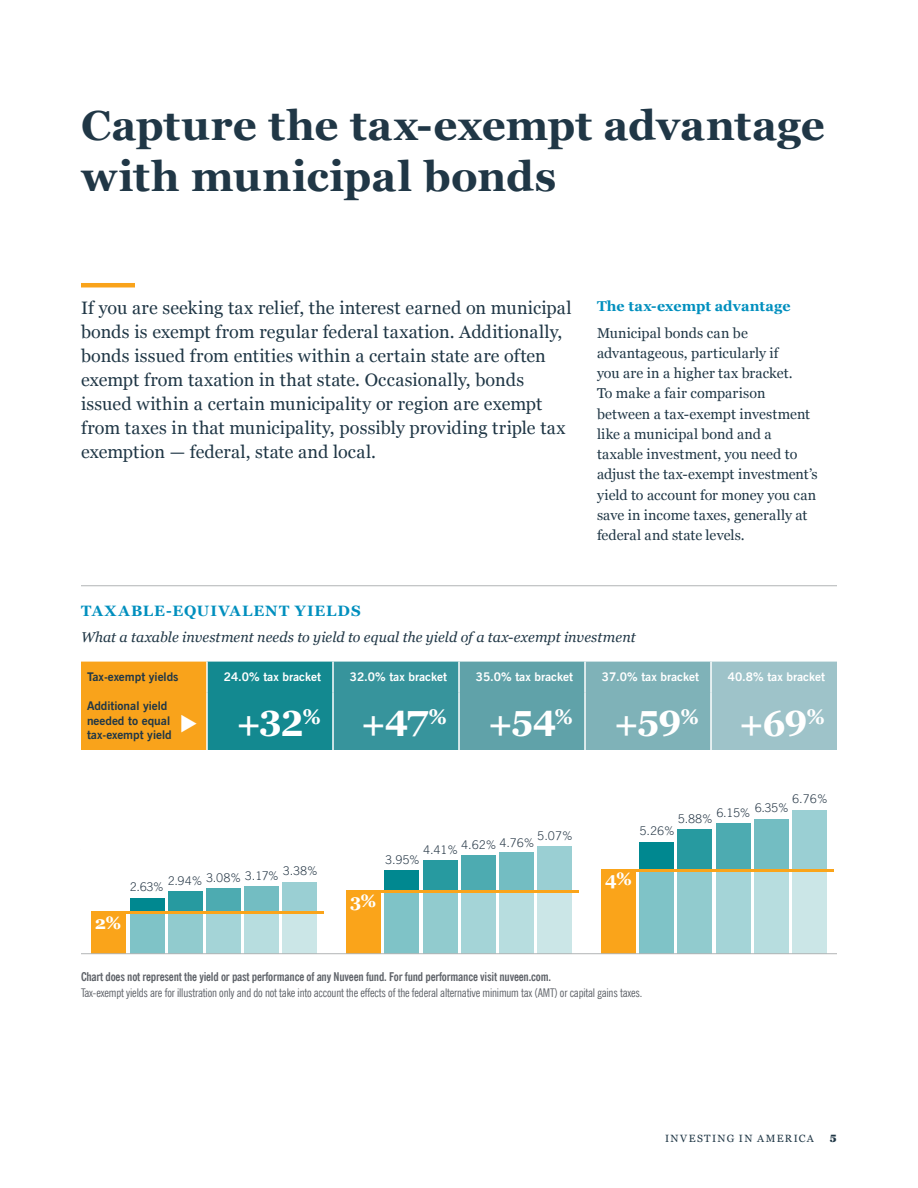
<style>
.page{position:relative;width:918px;height:1188px;background:#fff}
.page>*{position:absolute;margin:0;border:0;box-sizing:border-box;transform-origin:0 0}
.t1{font:700 42px/51px "Georgia";color:#203746}
.t2{font:700 36px "Georgia Pro";letter-spacing:-.05em;color:#fff}
.t3{font:18px/24px "Georgia";letter-spacing:.005em;color:#203746}
.t4{font:700 18px "Georgia";color:#fff}
.t5{font:700 15px "Georgia";letter-spacing:.07em;color:#008fbe}
.t6{font:14.25px/20.2px "Georgia";color:#203746}
.t7{font:italic 14.25px "Georgia";color:#203746}
.t8{font:700 14.25px "Georgia";letter-spacing:.005em;color:#008fbe}
._8_pt_disclosure_justified{font:condensed 12px "News Gothic BT";letter-spacing:-.015em;color:#5f6369}
._8_pt_condensed_bold{font:700 condensed 12px "News Gothic BT";letter-spacing:-.015em;color:#5f6369}
.t9{font:700 12px "News Gothic BT";color:#fff}
.t10{font:300 12px "News Gothic BT";letter-spacing:-.01em;color:#263746}
.t11{font:700 12px/14.4px "News Gothic BT";color:#203746}
.t12{font:10.5px "Georgia";letter-spacing:.135em;color:#203746}
.t13{font:900 10.5px "Georgia Pro";color:#203746}
</style>
<div class="page">
<hr style="left:81px;top:585px;width:756px;height:1px;background:#b1b4b5">
<hr style="left:81px;top:283px;width:54px;height:4px;background:#f9a31b">
<div style="left:283px;top:882px;width:34px;height:72px;background:#9acfd3"></div>
<div style="left:537px;top:846px;width:35px;height:108px;background:#9acfd3"></div>
<div style="left:792px;top:810px;width:35px;height:144px;background:#9acfd3"></div>
<div style="left:244px;top:886px;width:35px;height:68px;background:#73bdc2"></div>
<div style="left:499px;top:853px;width:35px;height:101px;background:#73bdc2"></div>
<div style="left:754px;top:819px;width:34px;height:135px;background:#73bdc2"></div>
<div style="left:206px;top:888px;width:35px;height:66px;background:#4dabb1"></div>
<div style="left:461px;top:856px;width:34px;height:98px;background:#4dabb1"></div>
<div style="left:716px;top:823px;width:34px;height:131px;background:#4dabb1"></div>
<div style="left:168px;top:891px;width:34px;height:63px;background:#279aa0"></div>
<div style="left:423px;top:860px;width:34px;height:94px;background:#279aa0"></div>
<div style="left:678px;top:829px;width:34px;height:125px;background:#279aa0"></div>
<div style="left:130px;top:898px;width:34px;height:56px;background:#008890"></div>
<div style="left:385px;top:870px;width:34px;height:84px;background:#008890"></div>
<div style="left:639px;top:842px;width:35px;height:112px;background:#008890"></div>
<div style="left:92px;top:911px;width:34px;height:43px;background:#faa41a"></div>
<div style="left:346px;top:890px;width:35px;height:64px;background:#faa41a"></div>
<div style="left:601px;top:869px;width:35px;height:85px;background:#faa41a"></div>
<svg style="left:130px;top:914px;width:187px;height:39px;background:#aad6d9"></svg>
<svg style="left:384px;top:893px;width:188px;height:60px;background:#abd7da"></svg>
<svg style="left:639px;top:872px;width:188px;height:81px;background:#aad7d9"></svg>
<hr style="left:92px;top:911px;width:232px;height:3px;background:#faa41a">
<hr style="left:346px;top:890px;width:233px;height:3px;background:#faa41a">
<hr style="left:601px;top:869px;width:233px;height:3px;background:#faa41a">
<hr style="left:81px;top:953px;width:756px;height:1px;background:#b2b5b6">
<svg style="left:81px;top:662px;width:756px;height:88px;background:#77a493"></svg>
<p class="t1" style="left:81px;top:98px;width:746px">Capture the tax-exempt advantage with municipal bonds</p>
<p class="t3" style="left:81px;top:295px;width:492px">If you are seeking tax relief, the interest earned on municipal bonds is exempt from regular federal taxation. Additionally, bonds issued from entities within a certain state are often exempt from taxation in that state. Occasionally, bonds issued within a certain municipality or region are exempt from taxes in that municipality, possibly providing triple tax exemption — federal, state and local.</p>
<p class="t8" style="left:597px;top:296px;width:195px">The tax-exempt advantage</p>
<p class="t6" style="left:597px;top:322px;width:222px">Municipal bonds can be advantageous, particularly if<br>you are in a higher tax bracket.<br>To make a fair comparison between a tax-exempt investment like a municipal bond and a taxable investment, you need to adjust the tax-exempt investment’s yield to account for money you can save in income taxes, generally at federal and state levels.</p>
<p class="t5" style="left:81px;top:599px;width:281px">TAXABLE-EQUIVALENT YIELDS</p>
<p class="t7" style="left:81px;top:627px;width:556px">What a taxable investment needs to yield to equal the yield of a tax-exempt investment</p>
<p class="t11" style="left:87px;top:670px;width:93px">Tax-exempt yields</p>
<p class="t9" style="left:224px;top:670px;width:99px">24.0% tax bracket</p>
<p class="t9" style="left:350px;top:670px;width:99px">32.0% tax bracket</p>
<p class="t9" style="left:476px;top:670px;width:99px">35.0% tax bracket</p>
<p class="t9" style="left:602px;top:670px;width:99px">37.0% tax bracket</p>
<p class="t9" style="left:728px;top:670px;width:99px">40.8% tax bracket</p>
<p class="t11" style="left:87px;top:699px;width:86px">Additional yield needed to equal tax-exempt yield</p>
<p class="t2" style="left:236px;top:703px;width:86px">+32<sup>%</sup></p>
<p class="t2" style="left:361px;top:703px;width:88px">+47<sup>%</sup></p>
<p class="t2" style="left:488px;top:703px;width:87px">+54<sup>%</sup></p>
<p class="t2" style="left:614px;top:703px;width:87px">+59<sup>%</sup></p>
<p class="t2" style="left:739px;top:703px;width:88px">+69<sup>%</sup></p>
<p class="t4" style="left:95px;top:909px;width:28px">2%</p>
<p class="t10" style="left:283px;top:864px;width:36px">3.38%</p>
<p class="t10" style="left:245px;top:869px;width:35px">3.17%</p>
<p class="t10" style="left:206px;top:871px;width:36px">3.08%</p>
<p class="t10" style="left:168px;top:873px;width:36px">2.94%</p>
<p class="t10" style="left:130px;top:880px;width:35px">2.63%</p>
<p class="t10" style="left:537px;top:828px;width:37px">5.07%</p>
<p class="t10" style="left:499px;top:835px;width:37px">4.76%</p>
<p class="t10" style="left:461px;top:838px;width:37px">4.62%</p>
<p class="t10" style="left:423px;top:842px;width:36px">4.41%</p>
<p class="t10" style="left:385px;top:853px;width:36px">3.95%</p>
<p class="t4" style="left:350px;top:887px;width:28px">3%</p>
<p class="t10" style="left:792px;top:792px;width:37px">6.76%</p>
<p class="t10" style="left:755px;top:801px;width:35px">6.35%</p>
<p class="t10" style="left:717px;top:805px;width:35px">6.15%</p>
<p class="t10" style="left:678px;top:811px;width:37px">5.88%</p>
<p class="t10" style="left:639px;top:824px;width:37px">5.26%</p>
<p class="t4" style="left:605px;top:866px;width:28px">4%</p>
<p class="_8_pt_condensed_bold" style="left:81px;top:969px;width:472px">Chart does not represent the yield or past performance of any Nuveen fund. For fund performance visit nuveen.com.</p>
<p class="_8_pt_disclosure_justified" style="left:81px;top:985px;width:563px">Tax-exempt yields are for illustration only and do not take into account the effects of the federal alternative minimum tax (AMT) or capital gains taxes.</p>
<p class="t12" style="left:665px;top:1131px;width:151px">INVESTING IN AMERICA</p>
<p class="t13" style="left:830px;top:1132px;width:9px">5</p>
</div>
